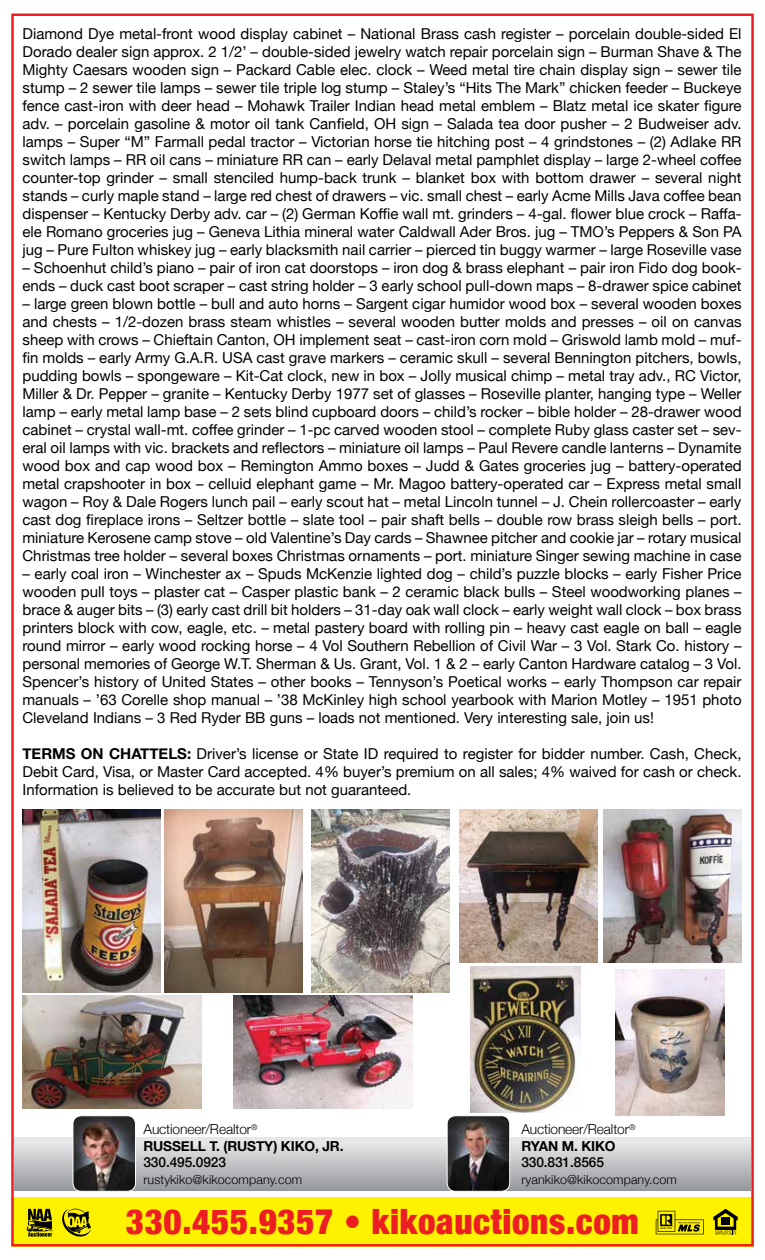
<style>
.page{position:relative;width:765px;height:1260px;background:#fff}
.page>*{position:absolute;margin:0;border:0;box-sizing:border-box;transform-origin:0 0}
.t1{font:900 condensed 34.88px "Helvetica Neue";letter-spacing:.02em;color:#ed1d24}
.t2{font:15px/18px "Helvetica Neue";color:#000;text-align:justify}
.t3{font:700 13.75px/16.5px "Helvetica Neue";letter-spacing:-.01em;color:#000}
.t4{font:300 13.75px/16.5px "Helvetica Neue";letter-spacing:-.01em;color:#000}
.t5{font:500 13.75px "Helvetica Neue";letter-spacing:-.01em;color:#000}
.t6{font:300 12.5px "Helvetica Neue";letter-spacing:.01em;color:#000}
.s1{font-weight:700}
.s2{font-weight:300}
</style>
<div class="page">
<img style="left:11px;top:13px;width:743px;height:1233px">
<svg style="left:26px;top:1209px;width:26px;height:28px"></svg>
<svg style="left:62px;top:1209px;width:29px;height:28px"></svg>
<p class="t2" style="left:22px;top:26px;width:721px">Diamond Dye metal-front wood display cabinet – National Brass cash register – porcelain double-sided El Dorado dealer sign approx. 2 1/2’ – double-sided jewelry watch repair porcelain sign – Burman Shave &amp; The Mighty Caesars wooden sign – Packard Cable elec. clock – Weed metal tire chain display sign – sewer tile stump – 2 sewer tile lamps – sewer tile triple log stump – Staley’s “Hits The Mark” chicken feeder – Buckeye fence cast-iron with deer head – Mohawk Trailer Indian head metal emblem – Blatz metal ice skater figure adv. – porcelain gasoline &amp; motor oil tank Canfield, OH sign – Salada tea door pusher – 2 Budweiser adv. lamps – Super “M” Farmall pedal tractor – Victorian horse tie hitching post – 4 grindstones – (2) Adlake RR switch lamps – RR oil cans – miniature RR can – early Delaval metal pamphlet display – large 2-wheel coffee counter-top grinder – small stenciled hump-back trunk – blanket box with bottom drawer – several night stands – curly maple stand – large red chest of drawers – vic. small chest – early Acme Mills Java coffee bean dispenser – Kentucky Derby adv. car – (2) German Koffie wall mt. grinders – 4-gal. flower blue crock – Raffa&shy;ele Romano groceries jug – Geneva Lithia mineral water Caldwall Ader Bros. jug – TMO’s Peppers &amp; Son PA jug – Pure Fulton whiskey jug – early blacksmith nail carrier – pierced tin buggy warmer – large Roseville vase</p>
<p class="t2" style="left:22px;top:260px;width:721px">– Schoenhut child’s piano – pair of iron cat doorstops – iron dog &amp; brass elephant – pair iron Fido dog book&shy;ends – duck cast boot scraper – cast string holder – 3 early school pull-down maps – 8-drawer spice cabinet</p>
<p class="t2" style="left:22px;top:296px;width:721px">– large green blown bottle – bull and auto horns – Sargent cigar humidor wood box – several wooden boxes and chests – 1/2-dozen brass steam whistles – several wooden butter molds and presses – oil on canvas sheep with crows – Chieftain Canton, OH implement seat – cast-iron corn mold – Griswold lamb mold – muf&shy;fin molds – early Army G.A.R. USA cast grave markers – ceramic skull – several Bennington pitchers, bowls, pudding bowls – spongeware – Kit-Cat clock, new in box – Jolly musical chimp – metal tray adv., RC Victor, Miller &amp; Dr. Pepper – granite – Kentucky Derby 1977 set of glasses – Roseville planter, hanging type – Weller lamp – early metal lamp base – 2 sets blind cupboard doors – child’s rocker – bible holder – 28-drawer wood cabinet – crystal wall-mt. coffee grinder – 1-pc carved wooden stool – complete Ruby glass caster set – sev&shy;eral oil lamps with vic. brackets and reflectors – miniature oil lamps – Paul Revere candle lanterns – Dynamite wood box and cap wood box – Remington Ammo boxes – Judd &amp; Gates groceries jug – battery-operated metal crapshooter in box – celluid elephant game – Mr. Magoo battery-operated car – Express metal small wagon – Roy &amp; Dale Rogers lunch pail – early scout hat – metal Lincoln tunnel – J. Chein rollercoaster – early cast dog fireplace irons – Seltzer bottle – slate tool – pair shaft bells – double row brass sleigh bells – port. miniature Kerosene camp stove – old Valentine’s Day cards – Shawnee pitcher and cookie jar – rotary musical Christmas tree holder – several boxes Christmas ornaments – port. miniature Singer sewing machine in case</p>
<p class="t2" style="left:22px;top:566px;width:721px">– early coal iron – Winchester ax – Spuds McKenzie lighted dog – child’s puzzle blocks – early Fisher Price wooden pull toys – plaster cat – Casper plastic bank – 2 ceramic black bulls – Steel woodworking planes – brace &amp; auger bits – (3) early cast drill bit holders – 31-day oak wall clock – early weight wall clock – box brass printers block with cow, eagle, etc. – metal pastery board with rolling pin – heavy cast eagle on ball – eagle round mirror – early wood rocking horse – 4 Vol Southern Rebellion of Civil War – 3 Vol. Stark Co. history – personal memories of George W.T. Sherman &amp; Us. Grant, Vol. 1 &amp; 2 – early Canton Hardware catalog – 3 Vol.<br>Spencer’s history of United States – other books – Tennyson’s Poetical works – early Thompson car repair manuals – ’63 Corelle shop manual – ’38 McKinley high school yearbook with Marion Motley – 1951 photo Cleveland Indians – 3 Red Ryder BB guns – loads not mentioned. Very interesting sale, join us!</p>
<p class="t2" style="left:22px;top:746px;width:721px"><span class="s1">TERMS ON CHATTELS:</span> Driver’s license or State ID required to register for bidder number. Cash, Check, Debit Card, Visa, or Master Card accepted. 4% buyer’s premium on all sales; 4% waived for cash or check.<br>Information is believed to be accurate but not guaranteed.</p>
<p class="t3" style="left:143px;top:1121px;width:202px"><span class="s2">Auctioneer/Realtor</span><sup>®<br></sup>RUSSELL T. (RUSTY) KIKO, JR.</p>
<p class="t5" style="left:143px;top:1151px;width:84px">330.495.0923</p>
<p class="t6" style="left:143px;top:1169px;width:160px">rustykiko@kikocompany.com</p>
<p class="t4" style="left:521px;top:1120px;width:115px">Auctioneer/Realtor<sup>®<br></sup><span class="s1">RYAN M. KIKO</span></p>
<p class="t5" style="left:521px;top:1151px;width:84px">330.831.8565</p>
<p class="t6" style="left:521px;top:1169px;width:157px">ryankiko@kikocompany.com</p>
<h1 class="t1" style="left:126px;top:1193px;width:514px">330.455.9357 • kikoauctions.com</h1>
</div>
